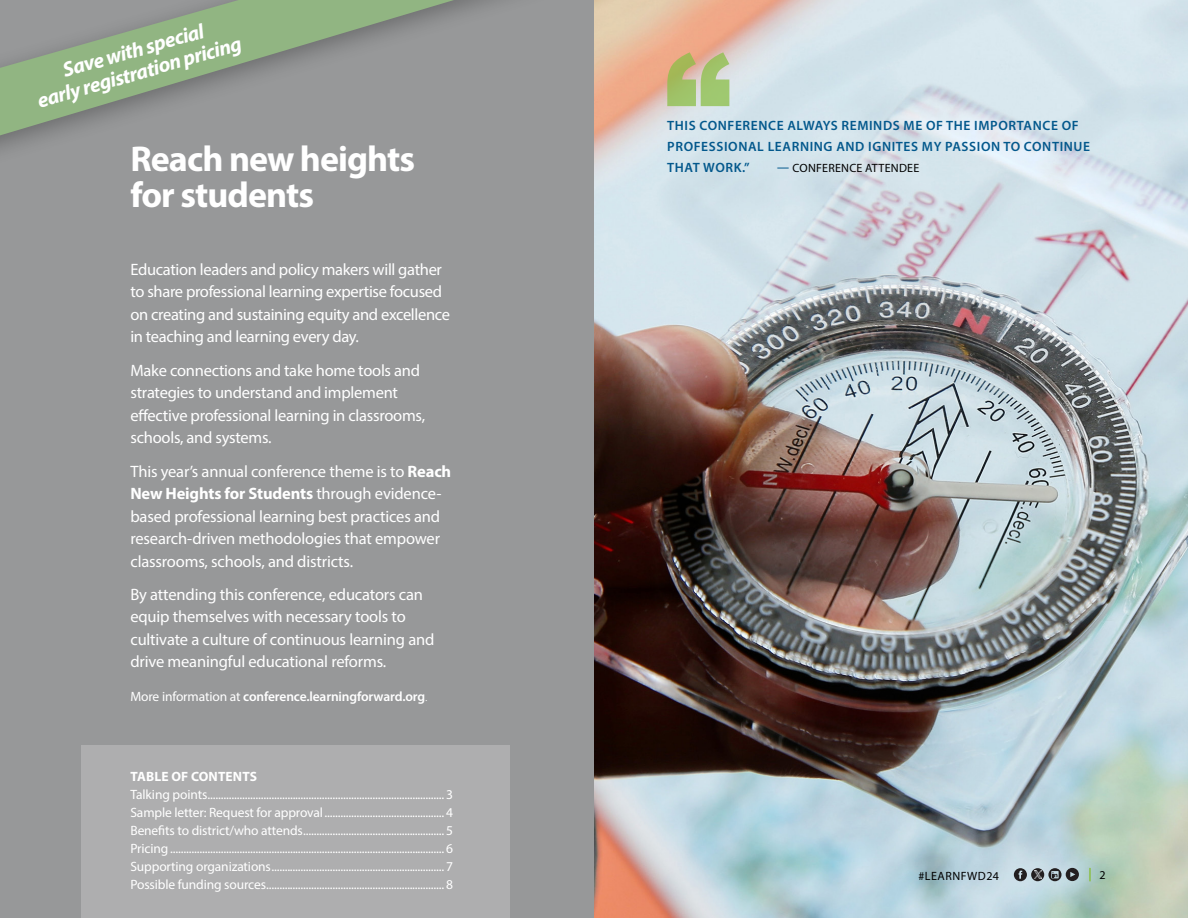
<style>
.page{position:relative;width:1188px;height:918px;background:#fff}
.page>*{position:absolute;margin:0;border:0;box-sizing:border-box;transform-origin:0 0}
.t1{font:900 135px "Arial";color:#8bbf47}
.t2{font:700 36px "Myriad Pro";letter-spacing:-.025em;color:#fff}
.t3{font:italic 700 21px "Myriad Pro";color:#fff}
.t4{font:16.5px/22.5px "Myriad Pro";letter-spacing:-.015em;color:#fff}
.t5{font:13.5px "Myriad Pro";letter-spacing:-.01em;color:#fff}
.t6{font:600 13.5px/21px "Myriad Pro";letter-spacing:.045em;color:#03588c}
.t7{font:600 13.5px "Myriad Pro";letter-spacing:-.01em;color:#fff}
.t8{font:700 13.5px "Myriad Pro";letter-spacing:.01em;color:#fff}
.t9{font:12px "Myriad Pro";letter-spacing:.02em;color:#000}
.t10{font:12px "Myriad Pro";letter-spacing:.045em;color:#000}
.s1{font-weight:700}
.s2{font-weight:400}
.s3{font-weight:300}
.s4{font-weight:600;color:#03588c}
</style>
<div class="page">
<img style="left:594px;top:0;width:594px;height:918px">
<div style="left:0;top:0;width:594px;height:918px;background:#979899"></div>
<svg style="left:0;top:0;width:454px;height:135px"></svg>
<div style="left:81px;top:745px;width:429px;height:173px;background:#aeaeaf"></div>
<svg style="left:1014px;top:868px;width:13px;height:13px"></svg>
<svg style="left:1048px;top:868px;width:31px;height:13px"></svg>
<svg style="left:1031px;top:868px;width:13px;height:13px"></svg>
<svg style="left:1034px;top:871px;width:7px;height:7px"></svg>
<svg style="left:1089px;top:868px;width:2px;height:13px"></svg>
<p class="t3" style="left:59px;top:57px;width:148px;rotate:-16deg">Save with special</p>
<p class="t3" style="left:34px;top:88px;width:213px;rotate:-16deg">early registration pricing</p>
<p class="t2" style="left:130px;top:136px;width:286px">Reach new heights</p>
<p class="t2" style="left:130px;top:172px;width:185px">for students</p>
<p class="t4" style="left:130px;top:258px;width:321px">Education leaders and policy makers will gather to share professional learning expertise focused on creating and sustaining equity and excellence in teaching and learning every day.</p>
<p class="t4" style="left:130px;top:359px;width:296px">Make connections and take home tools and strategies to understand and implement effective professional learning in classrooms, schools, and systems.</p>
<p class="t4" style="left:130px;top:459px;width:322px">This year’s annual conference theme is to <span class="s1">Reach New Heights for Students</span> through evidence&shy;based professional learning best practices and research-driven methodologies that empower classrooms, schools, and districts.</p>
<p class="t4" style="left:130px;top:583px;width:305px">By attending this conference, educators can equip themselves with necessary tools to cultivate a culture of continuous learning and drive meaningful educational reforms.</p>
<p class="t7" style="left:130px;top:687px;width:298px"><span class="s2">More information at</span> conference.learningforward.org<span class="s3">.</span></p>
<p class="t8" style="left:131px;top:768px;width:128px">TABLE OF CONTENTS</p>
<p class="t5" style="left:130px;top:786px;width:324px">Talking points.........................................................................................3</p>
<p class="t5" style="left:130px;top:804px;width:324px">Sample letter: Request for approval.............................................4</p>
<p class="t5" style="left:130px;top:822px;width:324px">Benefits to district/who attends.....................................................5</p>
<p class="t5" style="left:130px;top:840px;width:324px">Pricing.......................................................................................................6</p>
<p class="t5" style="left:130px;top:858px;width:324px">Supporting organizations.................................................................7</p>
<p class="t5" style="left:130px;top:876px;width:324px">Possible funding sources...................................................................8</p>
<h1 class="t1" style="left:664px;top:4px;width:69px">“</h1>
<p class="t6" style="left:667px;top:114px;width:424px">THIS CONFERENCE ALWAYS REMINDS ME OF THE IMPORTANCE OF<br>PROFESSIONAL LEARNING AND IGNITES MY PASSION TO CONTINUE</p>
<p class="t6" style="left:667px;top:156px;width:84px">THAT WORK.”</p>
<p class="t9" style="left:777px;top:160px;width:144px"><span class="s4">—</span> CONFERENCE ATTENDEE</p>
<p class="t10" style="left:919px;top:868px;width:82px">#LEARNFWD24</p>
<p class="t9" style="left:1100px;top:867px;width:8px">2</p>
</div>
